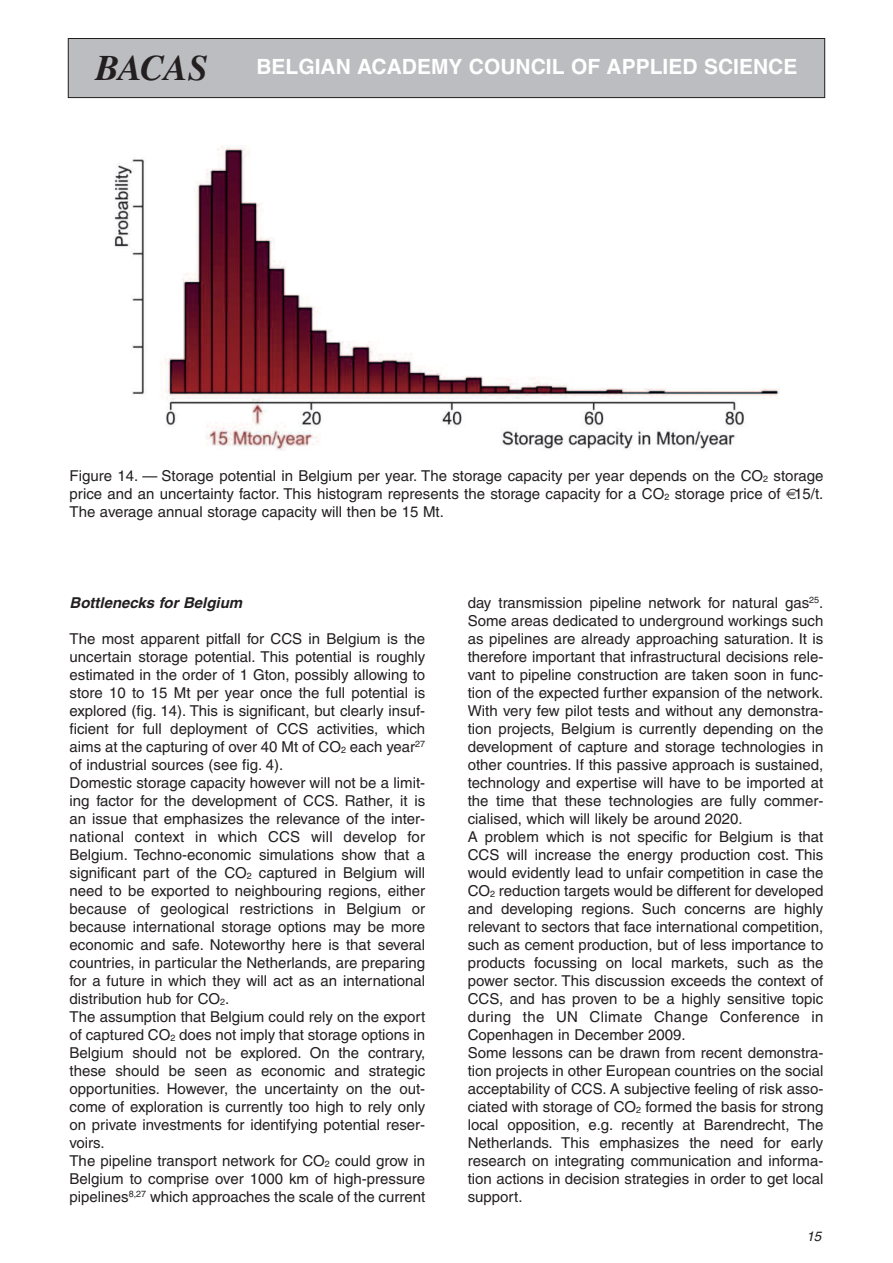
<style>
.page{position:relative;width:893px;height:1263px;background:#fff}
.page>*{position:absolute;margin:0;border:0;box-sizing:border-box;transform-origin:0 0}
.t1{font:italic 700 36px "Times";letter-spacing:-.01em;color:#231f20}
.t2{font:700 21px "Helvetica";color:#fff}
.t3{font:15px/18px "Helvetica";color:#231f20}
.t4{font:italic 700 15px "Helvetica";color:#231f20}
.t5{font:italic 13.5px "Helvetica";color:#231f20}
</style>
<div class="page">
<div style="left:68px;top:38px;width:757px;height:60px;background:#bcbdc0"></div>
<div style="left:68px;top:38px;width:757px;height:60px;border:1px solid #231f20"></div>
<img style="left:114px;top:145px;width:665px;height:305px">
<h1 class="t1" style="left:95px;top:55px;width:114px">BACAS</h1>
<h2 class="t2" style="left:256px;top:59px;width:543px">BELGIAN ACADEMY COUNCIL OF APPLIED SCIENCE</h2>
<p class="t3" style="left:70px;top:468px;width:755px;text-align:justify">Figure 14. — Storage potential in Belgium per year. The storage capacity per year depends on the CO<sub>2</sub> storage price and an uncertainty factor. This histogram represents the storage capacity for a CO<sub>2</sub> storage price of 15/t.<br>The average annual storage capacity will then be 15 Mt.</p>
<p class="t4" style="left:70px;top:597px;width:174px">Bottlenecks for Belgium</p>
<p class="t3" style="left:69px;top:631px;width:357px">The most apparent pitfall for CCS in Belgium is the uncertain storage potential. This potential is roughly estimated in the order of 1 Gton, possibly allowing to store 10 to 15 Mt per year once the full potential is explored (fig. 14). This is significant, but clearly insuf&shy;ficient for full deployment of CCS activities, which aims at the capturing of over 40 Mt of CO<sub>2</sub> each year<sup>27 </sup>of industrial sources (see fig. 4).<br>Domestic storage capacity however will not be a limit&shy;ing factor for the development of CCS. Rather, it is an issue that emphasizes the relevance of the inter&shy;national context in which CCS will develop for Belgium. Techno-economic simulations show that a significant part of the CO<sub>2</sub> captured in Belgium will need to be exported to neighbouring regions, either because of geological restrictions in Belgium or because international storage options may be more economic and safe. Noteworthy here is that several countries, in particular the Netherlands, are preparing for a future in which they will act as an international distribution hub for CO<sub>2</sub>.<br>The assumption that Belgium could rely on the export of captured CO<sub>2</sub> does not imply that storage options in Belgium should not be explored. On the contrary, these should be seen as economic and strategic opportunities. However, the uncertainty on the out&shy;come of exploration is currently too high to rely only on private investments for identifying potential reser&shy;voirs.<br>The pipeline transport network for CO<sub>2</sub> could grow in Belgium to comprise over 1000 km of high-pressure pipelines<sup>8,27</sup> which approaches the scale of the current</p>
<p class="t3" style="left:468px;top:595px;width:357px">day transmission pipeline network for natural gas<sup>25</sup>.<br>Some areas dedicated to underground workings such as pipelines are already approaching saturation. It is therefore important that infrastructural decisions rele&shy;vant to pipeline construction are taken soon in func&shy;tion of the expected further expansion of the network.<br>With very few pilot tests and without any demonstra&shy;tion projects, Belgium is currently depending on the development of capture and storage technologies in other countries. If this passive approach is sustained, technology and expertise will have to be imported at the time that these technologies are fully commer&shy;cialised, which will likely be around 2020.<br>A problem which is not specific for Belgium is that CCS will increase the energy production cost. This would evidently lead to unfair competition in case the CO<sub>2</sub> reduction targets would be different for developed and developing regions. Such concerns are highly relevant to sectors that face international competition, such as cement production, but of less importance to products focussing on local markets, such as the power sector. This discussion exceeds the context of CCS, and has proven to be a highly sensitive topic during the UN Climate Change Conference in Copenhagen in December 2009.<br>Some lessons can be drawn from recent demonstra&shy;tion projects in other European countries on the social acceptability of CCS. A subjective feeling of risk asso&shy;ciated with storage of CO<sub>2</sub> formed the basis for strong local opposition, e.g. recently at Barendrecht, The Netherlands. This emphasizes the need for early research on integrating communication and informa&shy;tion actions in decision strategies in order to get local support.</p>
<p class="t5" style="left:806px;top:1231px;width:17px">15</p>
</div>
